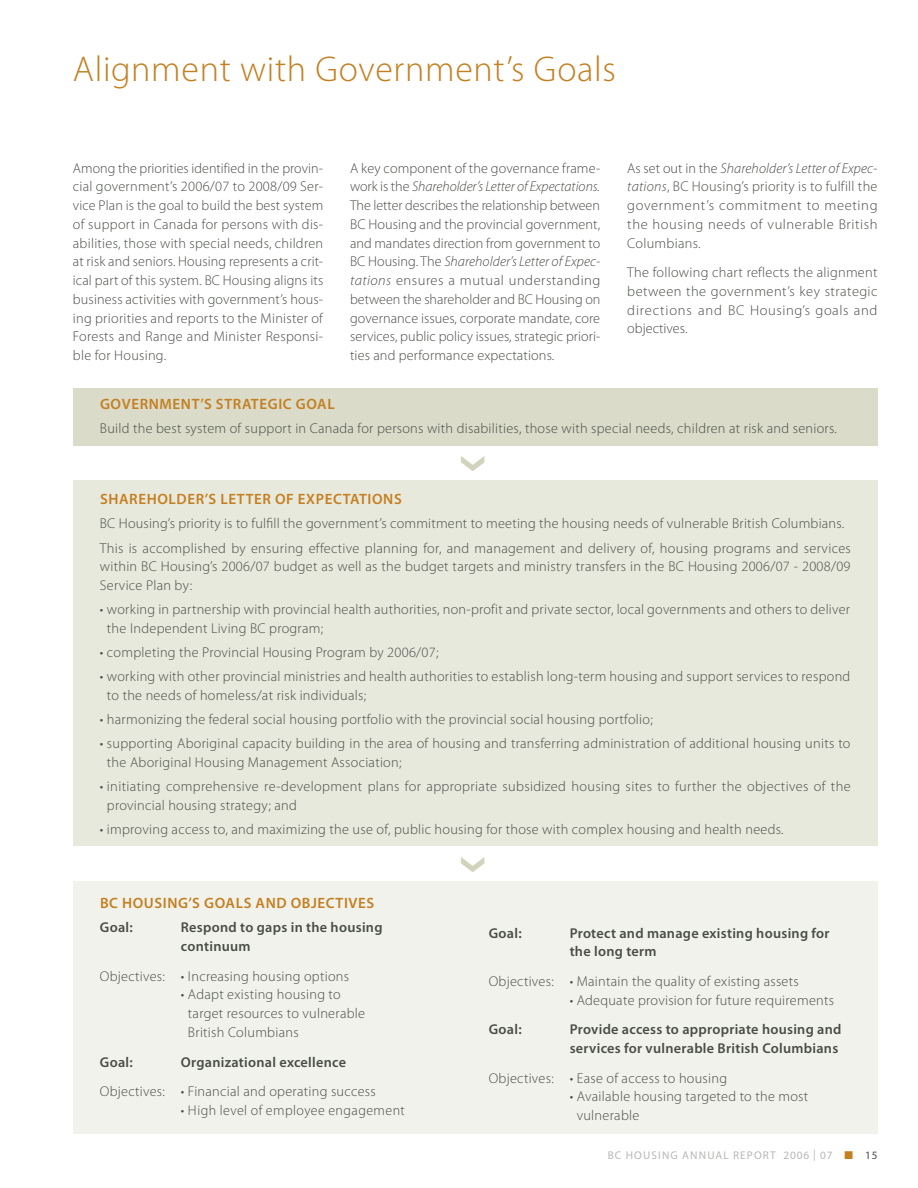
<style>
.page{position:relative;width:918px;height:1188px;background:#fff}
.page>*{position:absolute;margin:0;border:0;box-sizing:border-box;transform-origin:0 0}
.t1{font:300 36px "Myriad Pro";letter-spacing:.02em;color:#c47f21}
.t2{font:600 15px "Myriad Pro";letter-spacing:.04em;color:#c47f21}
.Body_Copy{font:300 14.25px/18.8px "Myriad Pro";letter-spacing:.02em;color:#484d46}
.Body_Copy-2{font:600 14.25px/18.8px "Myriad Pro";letter-spacing:.02em;color:#484d46}
.t3{font:11.25px "Myriad Pro";letter-spacing:.1em;color:#b6b8b5}
.s1{font-style:italic}
.s2{color:#c47f21}
.s3{color:#484d46}
</style>
<div class="page">
<div style="left:73px;top:388px;width:805px;height:58px;background:#dadbc9"></div>
<div style="left:73px;top:480px;width:805px;height:366px;background:#e8e9dd"></div>
<div style="left:73px;top:881px;width:805px;height:253px;background:#f1f2eb"></div>
<h1 class="t1" style="left:73px;top:49px;width:545px">Alignment with Government’s Goals</h1>
<p class="Body_Copy" style="left:73px;top:159px;width:252px;text-align:justify">Among the priorities identified in the provin&shy;cial government’s 2006/07 to 2008/09 Ser&shy;vice Plan is the goal to build the best system of support in Canada for persons with dis&shy;abilities, those with special needs, children at risk and seniors. Housing represents a crit&shy;ical part of this system. BC Housing aligns its business activities with government’s hous&shy;ing priorities and reports to the Minister of Forests and Range and Minister Responsi&shy;ble for Housing.</p>
<p class="Body_Copy" style="left:350px;top:159px;width:252px;text-align:justify">A key component of the governance frame&shy;work is the <span class="s1">Shareholder’s Letter of Expectations.<br></span>The letter describes the relationship between BC Housing and the provincial government, and mandates direction from government to BC Housing. The <span class="s1">Shareholder’s Letter of Expec&shy;tations</span> ensures a mutual understanding between the shareholder and BC Housing on governance issues, corporate mandate, core services, public policy issues, strategic priori&shy;ties and performance expectations.</p>
<p class="Body_Copy" style="left:627px;top:159px;width:252px;text-align:justify">As set out in the <span class="s1">Shareholder’s Letter of Expec&shy;tations</span>, BC Housing’s priority is to fulfill the government’s commitment to meeting the housing needs of vulnerable British Columbians.</p>
<p class="Body_Copy" style="left:627px;top:263px;width:252px;text-align:justify">The following chart reflects the alignment between the government’s key strategic directions and BC Housing’s goals and objectives.</p>
<h2 class="t2" style="left:100px;top:395px;width:236px">GOVERNMENT’S STRATEGIC GOAL</h2>
<p class="Body_Copy" style="left:100px;top:419px;width:739px">Build the best system of support in Canada for persons with disabilities, those with special needs, children at risk and seniors.</p>
<h2 class="t2" style="left:100px;top:491px;width:303px">SHAREHOLDER’S LETTER OF EXPECTATIONS</h2>
<p class="Body_Copy" style="left:100px;top:515px;width:746px">BC Housing’s priority is to fulfill the government’s commitment to meeting the housing needs of vulnerable British Columbians.</p>
<p class="Body_Copy" style="left:100px;top:539px;width:753px;text-align:justify">This is accomplished by ensuring effective planning for, and management and delivery of, housing programs and services within BC Housing’s 2006/07 budget as well as the budget targets and ministry transfers in the BC Housing 2006/07 - 2008/09<br>Service Plan by:</p>
<p class="Body_Copy" style="left:107px;top:600px;width:745px;text-indent:-7px">• working in partnership with provincial health authorities, non-profit and private sector, local governments and others to deliver the Independent Living BC program;</p>
<p class="Body_Copy" style="left:100px;top:643px;width:340px">• completing the Provincial Housing Program by 2006/07;</p>
<p class="Body_Copy" style="left:107px;top:667px;width:745px;text-indent:-7px">• working with other provincial ministries and health authorities to establish long-term housing and support services to respond to the needs of homeless/at risk individuals;</p>
<p class="Body_Copy" style="left:100px;top:710px;width:554px">• harmonizing the federal social housing portfolio with the provincial social housing portfolio;</p>
<p class="Body_Copy" style="left:107px;top:734px;width:745px;text-indent:-7px">• supporting Aboriginal capacity building in the area of housing and transferring administration of additional housing units to the Aboriginal Housing Management Association;</p>
<p class="Body_Copy" style="left:107px;top:777px;width:745px;text-indent:-7px">• initiating comprehensive re-development plans for appropriate subsidized housing sites to further the objectives of the provincial housing strategy; and</p>
<p class="Body_Copy" style="left:100px;top:820px;width:685px">• improving access to, and maximizing the use of, public housing for those with complex housing and health needs.</p>
<h2 class="t2" style="left:100px;top:895px;width:276px">BC HOUSING’S GOALS AND OBJECTIVES</h2>
<p class="Body_Copy-2" style="left:100px;top:918px;width:35px">Goal:</p>
<p class="Body_Copy-2" style="left:181px;top:918px;width:203px">Respond to gaps in the housing continuum</p>
<p class="Body_Copy" style="left:100px;top:967px;width:251px">Objectives: • Increasing housing options</p>
<p class="Body_Copy" style="left:188px;top:986px;width:179px;text-indent:-7px">• Adapt existing housing to target resources to vulnerable<br>British Columbians</p>
<p class="Body_Copy-2" style="left:100px;top:1053px;width:35px">Goal:</p>
<p class="Body_Copy-2" style="left:181px;top:1053px;width:167px">Organizational excellence</p>
<p class="Body_Copy" style="left:100px;top:1082px;width:277px">Objectives: • Financial and operating success</p>
<p class="Body_Copy" style="left:181px;top:1101px;width:226px">• High level of employee engagement</p>
<p class="Body_Copy-2" style="left:489px;top:924px;width:35px">Goal:</p>
<p class="Body_Copy-2" style="left:570px;top:924px;width:261px">Protect and manage existing housing for the long term</p>
<p class="Body_Copy" style="left:489px;top:972px;width:312px">Objectives: • Maintain the quality of existing assets</p>
<p class="Body_Copy" style="left:570px;top:991px;width:266px">• Adequate provision for future requirements</p>
<p class="Body_Copy-2" style="left:489px;top:1020px;width:35px">Goal:</p>
<p class="Body_Copy-2" style="left:570px;top:1020px;width:273px">Provide access to appropriate housing and services for vulnerable British Columbians</p>
<p class="Body_Copy" style="left:489px;top:1069px;width:240px">Objectives: • Ease of access to housing</p>
<p class="Body_Copy" style="left:577px;top:1087px;width:233px;text-indent:-7px">• Available housing targeted to the most vulnerable</p>
<p class="t3" style="left:608px;top:1149px;width:271px">BC HOUSING ANNUAL REPORT 2006 | 07 <span class="s2">■</span> <span class="s3">15</span></p>
</div>
